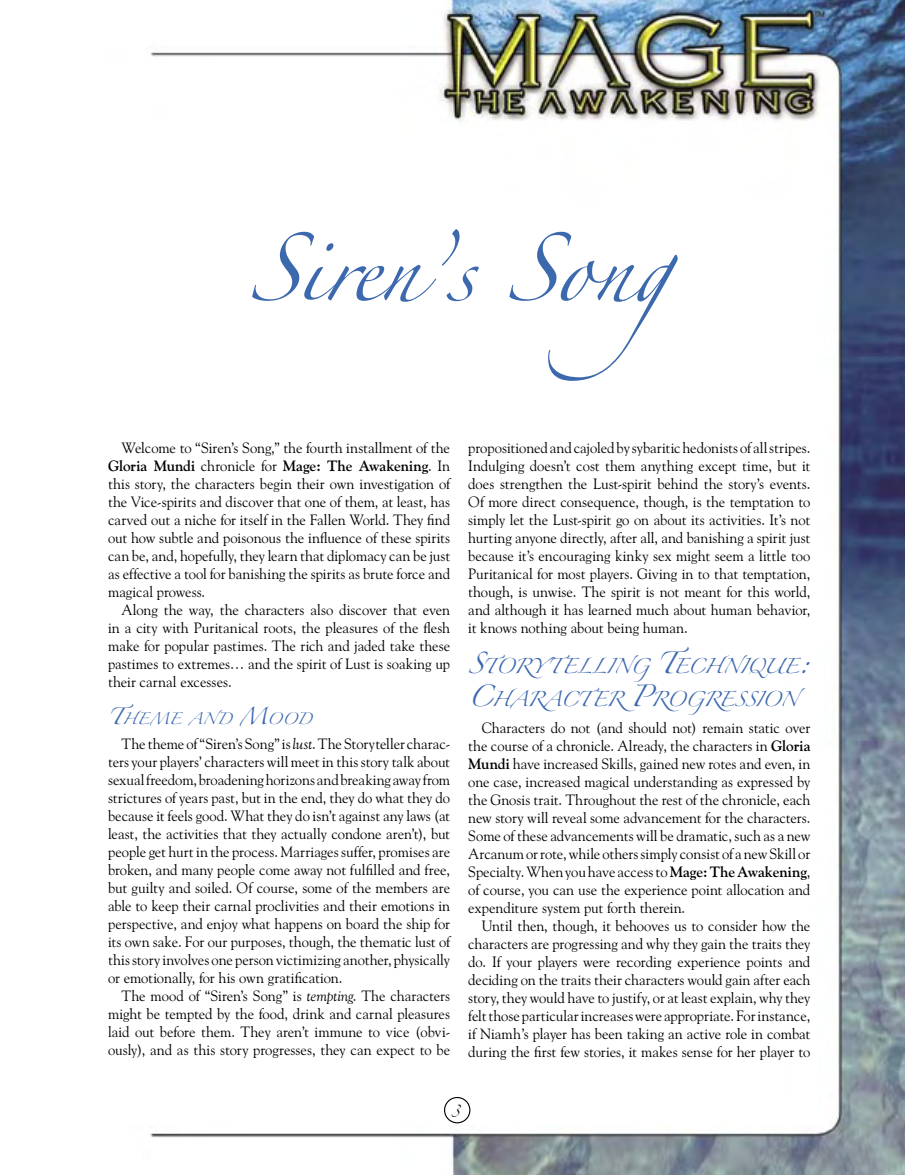
<style>
.page{position:relative;width:905px;height:1175px;background:#fff}
.page>*{position:absolute;margin:0;border:0;box-sizing:border-box;transform-origin:0 0}
.t1{font:61.5px "Zapfino";letter-spacing:-.015em;color:#3c68ae}
.t2{font:15px/18px "Goudy Old Style BT";letter-spacing:-.005em;color:#000;text-align:justify}
.t3{font:13.65px "Zapfino";letter-spacing:-.05em;color:#3c68ae;scale:.95 1}
.t4{font:10.5px "Zapfino";letter-spacing:.005em;color:#3c68ae}
.t5{font:10.5px "Zapfino";color:#000;scale:.9 1}
.s1{font-weight:700}
.s2{font-size:15px}
.s3{font-style:italic}
.s4{font-size:19.5px}
</style>
<div class="page">
<img style="left:150px;top:0;width:754px;height:1174px">
<div style="left:444px;top:1096px;width:26px;height:27px;border:1px solid #000;border-radius:50%"></div>
<h1 class="t1" style="left:248px;top:242px;width:515px">Siren’s Song</h1>
<p class="t2" style="left:108px;top:439px;width:344px;text-indent:14px">Welcome to “Siren’s Song,” the fourth installment of the <span class="s1">Gloria Mundi</span> chronicle for <span class="s1">Mage: The Awakening</span>. In this story, the characters begin their own investigation of the Vice-spirits and discover that one of them, at least, has carved out a niche for itself in the Fallen World. They find out how subtle and poisonous the influence of these spirits can be, and, hopefully, they learn that diplomacy can be just as effective a tool for banishing the spirits as brute force and magical prowess.</p>
<p class="t2" style="left:108px;top:601px;width:344px;text-indent:14px">Along the way, the characters also discover that even in a city with Puritanical roots, the pleasures of the flesh make for popular pastimes. The rich and jaded take these pastimes to extremes… and the spirit of Lust is soaking up their carnal excesses.</p>
<p class="t4" style="left:108px;top:714px;width:205px"><span class="s2">T</span>HEME AND <span class="s2">M</span>OOD</p>
<p class="t2" style="left:108px;top:734px;width:344px;text-indent:14px">The theme of “Siren’s Song” is <span class="s3">lust</span>. The Storyteller charac&shy;ters your players’ characters will meet in this story talk about sexual freedom, broadening horizons and breaking away from strictures of years past, but in the end, they do what they do because it feels good. What they do isn’t against any laws (at least, the activities that they actually condone aren’t), but people get hurt in the process. Marriages suffer, promises are broken, and many people come away not fulfilled and free, but guilty and soiled. Of course, some of the members are able to keep their carnal proclivities and their emotions in perspective, and enjoy what happens on board the ship for its own sake. For our purposes, though, the thematic lust of this story involves one person victimizing another, physically or emotionally, for his own gratification.</p>
<p class="t2" style="left:108px;top:986px;width:344px;text-indent:14px">The mood of “Siren’s Song” is <span class="s3">tempting</span>. The characters might be tempted by the food, drink and carnal pleasures laid out before them. They aren’t immune to vice (obvi&shy;ously), and as this story progresses, they can expect to be</p>
<p class="t2" style="left:468px;top:439px;width:344px">propositioned and cajoled by sybaritic hedonists of all stripes.<br>Indulging doesn’t cost them anything except time, but it does strengthen the Lust-spirit behind the story’s events.<br>Of more direct consequence, though, is the temptation to simply let the Lust-spirit go on about its activities. It’s not hurting anyone directly, after all, and banishing a spirit just because it’s encouraging kinky sex might seem a little too Puritanical for most players. Giving in to that temptation, though, is unwise. The spirit is not meant for this world, and although it has learned much about human behavior, it knows nothing about being human.</p>
<p class="t3" style="left:468px;top:660px;width:361px"><span class="s4">S</span>TORYTELLING <span class="s4">T</span>ECHNIQUE<span class="s4">:</span></p>
<p class="t3" style="left:468px;top:693px;width:356px"><span class="s4">C</span>HARACTER<span class="s4">P</span>ROGRESSION</p>
<p class="t2" style="left:468px;top:718px;width:344px;text-indent:14px">Characters do not (and should not) remain static over the course of a chronicle. Already, the characters in <span class="s1">Gloria Mundi</span> have increased Skills, gained new rotes and even, in one case, increased magical understanding as expressed by the Gnosis trait. Throughout the rest of the chronicle, each new story will reveal some advancement for the characters.<br>Some of these advancements will be dramatic, such as a new Arcanum or rote, while others simply consist of a new Skill or Specialty. When you have access to <span class="s1">Mage: The Awakening</span>, of course, you can use the experience point allocation and expenditure system put forth therein.</p>
<p class="t2" style="left:468px;top:916px;width:344px;text-indent:14px">Until then, though, it behooves us to consider how the characters are progressing and why they gain the traits they do. If your players were recording experience points and deciding on the traits their characters would gain after each story, they would have to justify, or at least explain, why they felt those particular increases were appropriate. For instance, if Niamh’s player has been taking an active role in combat during the first few stories, it makes sense for her player to</p>
<p class="t5" style="left:451px;top:1106px;width:11px">3</p>
</div>
